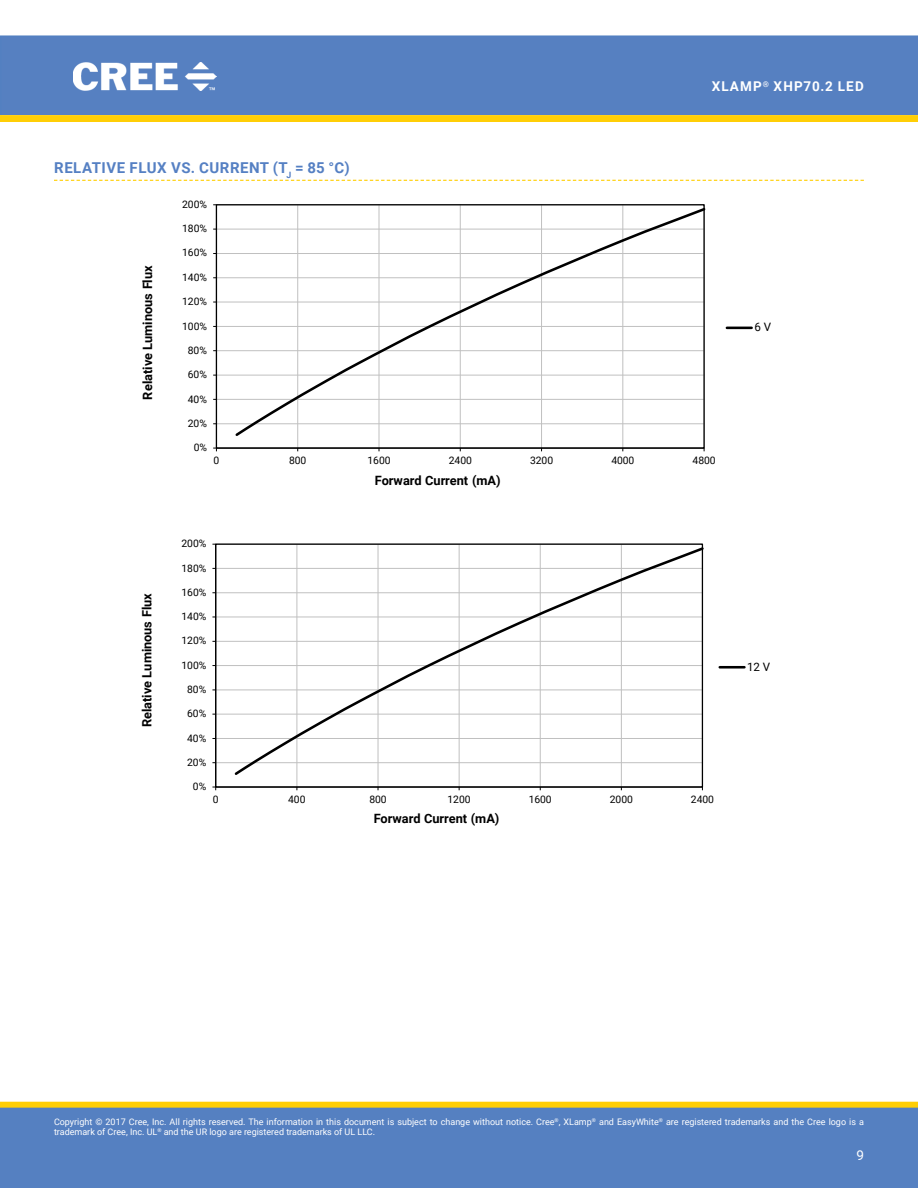
<style>
.page{position:relative;width:918px;height:1188px;background:#fff}
.page>*{position:absolute;margin:0;border:0;box-sizing:border-box;transform-origin:0 0}
.t1{font:700 15px "Roboto";letter-spacing:.035em;color:#5580c3}
.t2{font:700 13.5px "Roboto";letter-spacing:.085em;color:#fff}
.t3{font:13.5px "Roboto";color:#fff}
.t4{font:700 12.75px "Roboto";color:#000}
.t5{font:11.55px "Roboto";color:#000}
.t6{font:10.35px "Roboto";letter-spacing:-.01em;color:#000}
.t7{font:9px/10.8px "Roboto";color:#fff}
</style>
<div class="page">
<div style="left:0;top:35px;width:918px;height:80px;background:#5680c1"></div>
<img style="left:73px;top:62px;width:143px;height:29px">
<div style="left:1px;top:1102px;width:916px;height:6px;background:#ffce06"></div>
<div style="left:0;top:1102px;width:918px;height:6px;border:1px solid #ffce06"></div>
<div style="left:0;top:1108px;width:918px;height:80px;background:#5580c1"></div>
<svg style="left:0;top:115px;width:918px;height:7px;background:#fece08"></svg>
<svg style="left:54px;top:180px;width:810px;height:1px"></svg>
<hr style="left:216px;top:423px;width:488px;height:1px;background:#c0c0c0">
<hr style="left:216px;top:399px;width:488px;height:1px;background:#c0c0c0">
<hr style="left:216px;top:375px;width:488px;height:1px;background:#c0c0c0">
<hr style="left:216px;top:350px;width:488px;height:1px;background:#c0c0c0">
<hr style="left:216px;top:326px;width:488px;height:1px;background:#c0c0c0">
<hr style="left:216px;top:302px;width:488px;height:1px;background:#c0c0c0">
<hr style="left:216px;top:277px;width:488px;height:1px;background:#c0c0c0">
<hr style="left:216px;top:253px;width:488px;height:1px;background:#c0c0c0">
<hr style="left:216px;top:229px;width:488px;height:1px;background:#c0c0c0">
<hr style="left:297px;top:205px;width:1px;height:243px;background:#c0c0c0">
<hr style="left:379px;top:205px;width:1px;height:243px;background:#c0c0c0">
<hr style="left:460px;top:205px;width:1px;height:243px;background:#c0c0c0">
<hr style="left:541px;top:205px;width:1px;height:243px;background:#c0c0c0">
<hr style="left:622px;top:205px;width:1px;height:243px;background:#c0c0c0">
<hr style="left:216px;top:205px;width:1px;height:243px;background:#000">
<hr style="left:216px;top:448px;width:488px;height:1px;background:#000">
<svg style="left:233px;top:206px;width:472px;height:232px"></svg>
<hr style="left:727px;top:327px;width:25px;height:2px;background:#000">
<hr style="left:216px;top:762px;width:486px;height:1px;background:#c0c0c0">
<hr style="left:216px;top:738px;width:486px;height:1px;background:#c0c0c0">
<hr style="left:216px;top:714px;width:486px;height:1px;background:#c0c0c0">
<hr style="left:216px;top:689px;width:486px;height:1px;background:#c0c0c0">
<hr style="left:216px;top:665px;width:486px;height:1px;background:#c0c0c0">
<hr style="left:216px;top:641px;width:486px;height:1px;background:#c0c0c0">
<hr style="left:216px;top:616px;width:486px;height:1px;background:#c0c0c0">
<hr style="left:216px;top:592px;width:486px;height:1px;background:#c0c0c0">
<hr style="left:216px;top:568px;width:486px;height:1px;background:#c0c0c0">
<hr style="left:296px;top:544px;width:1px;height:243px;background:#c0c0c0">
<hr style="left:378px;top:544px;width:1px;height:243px;background:#c0c0c0">
<hr style="left:459px;top:544px;width:1px;height:243px;background:#c0c0c0">
<hr style="left:540px;top:544px;width:1px;height:243px;background:#c0c0c0">
<hr style="left:621px;top:544px;width:1px;height:243px;background:#c0c0c0">
<hr style="left:215px;top:544px;width:1px;height:243px;background:#000">
<hr style="left:216px;top:787px;width:486px;height:1px;background:#000">
<svg style="left:232px;top:545px;width:471px;height:232px"></svg>
<hr style="left:720px;top:666px;width:24px;height:3px;background:#000">
<h1 class="t1" style="left:54px;top:157px;width:11px">Rela</h1>
<h1 class="t1" style="left:92px;top:157px;width:259px">tive Flux vs. Current (T<sub>J</sub> = 85 °C)</h1>
<p class="t6" style="left:182px;top:197px;width:26px">200%</p>
<p class="t6" style="left:182px;top:221px;width:26px">180%</p>
<h3 class="t4" style="left:139px;top:400px;width:136px;rotate:-90deg">Relative Luminous Flux</h3>
<p class="t6" style="left:182px;top:246px;width:26px">160%</p>
<p class="t6" style="left:182px;top:270px;width:26px">140%</p>
<p class="t6" style="left:182px;top:294px;width:26px">120%</p>
<p class="t6" style="left:182px;top:319px;width:26px">100%</p>
<p class="t6" style="left:188px;top:343px;width:21px">80%</p>
<p class="t6" style="left:188px;top:367px;width:21px">60%</p>
<p class="t6" style="left:188px;top:392px;width:21px">40%</p>
<p class="t6" style="left:188px;top:416px;width:21px">20%</p>
<p class="t6" style="left:194px;top:440px;width:15px">0%</p>
<h2 class="t2" style="left:712px;top:77px;width:154px">XLamp<sup>®</sup> XHP70.2 LED</h2>
<p class="t5" style="left:754px;top:319px;width:18px">6 V</p>
<p class="t6" style="left:214px;top:453px;width:7px">0</p>
<p class="t6" style="left:289px;top:453px;width:19px">800</p>
<p class="t6" style="left:367px;top:453px;width:25px">1600</p>
<p class="t6" style="left:449px;top:453px;width:25px">2400</p>
<p class="t6" style="left:530px;top:453px;width:25px">3200</p>
<p class="t6" style="left:611px;top:453px;width:25px">4000</p>
<p class="t6" style="left:693px;top:453px;width:25px">4800</p>
<h3 class="t4" style="left:138px;top:727px;width:135px;rotate:-90deg">Relative Luminous Flux</h3>
<p class="t6" style="left:181px;top:536px;width:26px">200%</p>
<p class="t6" style="left:181px;top:561px;width:26px">180%</p>
<p class="t6" style="left:181px;top:585px;width:26px">160%</p>
<p class="t6" style="left:181px;top:609px;width:26px">140%</p>
<p class="t6" style="left:181px;top:633px;width:26px">120%</p>
<p class="t6" style="left:181px;top:658px;width:26px">100%</p>
<p class="t6" style="left:187px;top:682px;width:21px">80%</p>
<p class="t6" style="left:187px;top:706px;width:21px">60%</p>
<p class="t6" style="left:187px;top:731px;width:21px">40%</p>
<p class="t6" style="left:187px;top:755px;width:21px">20%</p>
<p class="t6" style="left:193px;top:779px;width:15px">0%</p>
<h3 class="t4" style="left:375px;top:471px;width:128px">Forward Current (mA)</h3>
<p class="t6" style="left:213px;top:792px;width:7px">0</p>
<p class="t6" style="left:288px;top:792px;width:19px">400</p>
<p class="t6" style="left:369px;top:792px;width:19px">800</p>
<p class="t6" style="left:448px;top:792px;width:25px">1200</p>
<p class="t6" style="left:529px;top:792px;width:25px">1600</p>
<p class="t6" style="left:610px;top:792px;width:25px">2000</p>
<p class="t6" style="left:691px;top:792px;width:25px">2400</p>
<h3 class="t4" style="left:374px;top:810px;width:127px">Forward Current (mA)</h3>
<p class="t5" style="left:747px;top:659px;width:25px">12 V</p>
<p class="t7" style="left:54px;top:1116px;width:812px">Copyright © 2017 Cree, Inc. All rights reserved. The information in this document is subject to change without notice. Cree<sup>®</sup>, XLamp<sup>®</sup> and EasyWhite<sup>®</sup> are registered trademarks and the Cree logo is a trademark of Cree, Inc. UL<sup>®</sup> and the UR logo are registered trademarks of UL LLC.</p>
<h2 class="t3" style="left:856px;top:1145px;width:9px">9</h2>
</div>
